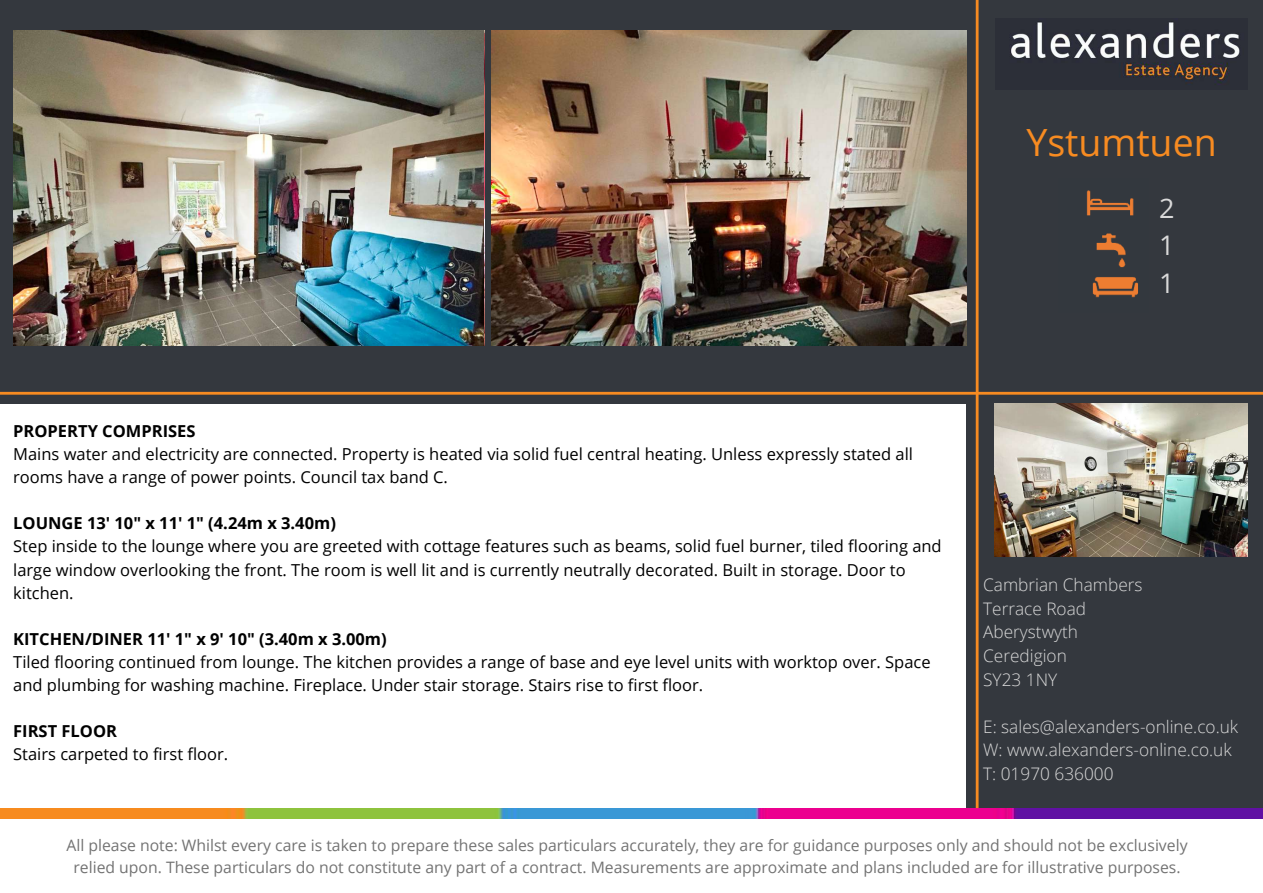
<style>
.page{position:relative;width:1263px;height:893px;background:#fff}
.page>*{position:absolute;margin:0;border:0;box-sizing:border-box;transform-origin:0 0}
.t1{font:37.5px "Open Sans";color:#f78b21}
.t2{font:27px/37.7px "Open Sans";color:#d9d9d9;text-align:justify}
.t3{font:300 17.25px/23.6px "Open Sans";color:#d9d9d9}
.t4{font:16.5px/23.1px "Open Sans";color:#000}
.t5{font:700 16.5px "Open Sans";color:#000}
.t6{font:15.75px/21.9px "Open Sans";color:#737373;text-align:center}
</style>
<div class="page">
<div style="left:0;top:0;width:975px;height:404px;background:#34383e"></div>
<div style="left:966px;top:0;width:297px;height:808px;background:#34383e"></div>
<img style="left:1009px;top:19px;width:232px;height:66px">
<img style="left:0;top:808px;width:1263px;height:10px">
<hr style="left:0;top:392px;width:1263px;height:3px;background:#f78b21">
<hr style="left:976px;top:0;width:2px;height:808px;background:#f78b21">
<img style="left:1086px;top:190px;width:52px;height:108px">
<img style="left:13px;top:30px;width:470px;height:315px">
<img style="left:491px;top:30px;width:475px;height:315px">
<img style="left:995px;top:403px;width:252px;height:153px">
<h1 class="t1" style="left:1026px;top:116px;width:192px">Ystumtuen</h1>
<h2 class="t2" style="left:1159px;top:188px;width:17px">2<br>1<br>1</h2>
<p class="t5" style="left:13px;top:419px;width:184px">PROPERTY COMPRISES</p>
<p class="t4" style="left:13px;top:442px;width:901px">Mains water and electricity are connected. Property is heated via solid fuel central heating. Unless expressly stated all rooms have a range of power points. Council tax band C.</p>
<p class="t5" style="left:13px;top:512px;width:324px">LOUNGE 13' 10" x 11' 1" (4.24m x 3.40m)</p>
<p class="t4" style="left:13px;top:534px;width:930px">Step inside to the lounge where you are greeted with cottage features such as beams, solid fuel burner, tiled flooring and large window overlooking the front. The room is well lit and is currently neutrally decorated. Built in storage. Door to kitchen.</p>
<p class="t5" style="left:13px;top:627px;width:375px">KITCHEN/DINER 11' 1" x 9' 10" (3.40m x 3.00m)</p>
<p class="t4" style="left:13px;top:650px;width:919px">Tiled flooring continued from lounge. The kitchen provides a range of base and eye level units with worktop over. Space and plumbing for washing machine. Fireplace. Under stair storage. Stairs rise to first floor.</p>
<p class="t5" style="left:13px;top:719px;width:105px">FIRST FLOOR</p>
<p class="t4" style="left:13px;top:742px;width:217px">Stairs carpeted to first floor.</p>
<p class="t3" style="left:983px;top:572px;width:161px">Cambrian Chambers<br>Terrace Road<br>Aberystwyth<br>Ceredigion<br>SY23 1NY</p>
<p class="t3" style="left:983px;top:714px;width:257px">E: sales@alexanders-online.co.uk<br>W: www.alexanders-online.co.uk<br>T: 01970 636000</p>
<p class="t6" style="left:66px;top:834px;width:1122px">All please note: Whilst every care is taken to prepare these sales particulars accurately, they are for guidance purposes only and should not be exclusively relied upon. These particulars do not constitute any part of a contract. Measurements are approximate and plans included are for illustrative purposes.</p>
</div>
